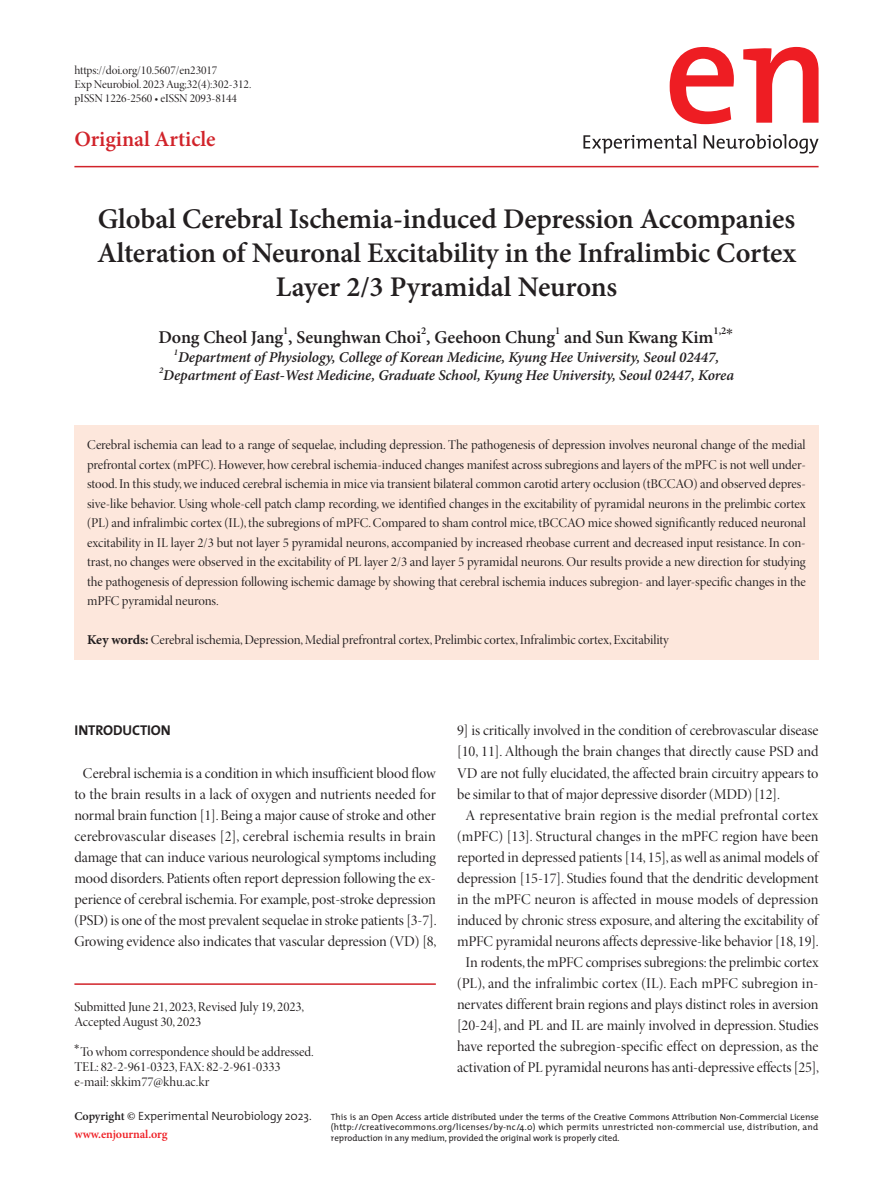
<style>
.page{position:relative;width:893px;height:1191px;background:#fff}
.page>*{position:absolute;margin:0;border:0;box-sizing:border-box;transform-origin:0 0}
.t1{font:600 28.5px/34.2px "Minion Pro";letter-spacing:-.005em;color:#231f20;text-align:center}
.t2{font:600 21.75px "Minion Pro";letter-spacing:-.005em;color:#d1232a}
.t3{font:600 18px "Minion Pro";letter-spacing:-.005em;color:#231f20}
.t4{font:15px/21px "Minion Pro Disp";letter-spacing:-.005em;color:#231f20;text-align:center}
.t5{font:italic 600 15px "Minion Pro";letter-spacing:-.01em;color:#231f20}
.t6{font:15px "Minion Pro Disp";letter-spacing:.015em;color:#231f20}
.t7{font:700 14.25px "The Mix";letter-spacing:-.005em;color:#231f20}
.t8{font:13.5px/19.5px "Minion Pro Disp";letter-spacing:-.005em;color:#231f20}
.t9{font:12px/14.4px "Minion Pro Disp";letter-spacing:-.005em;color:#231f20}
.t10{font:300 12px "The Mix";letter-spacing:-.005em;color:#231f20}
.t11{font:600 12px "Minion Pro";letter-spacing:-.005em;color:#ee1d23}
.t12{font:600 10.5px "Minion Pro";color:#231f20}
.t13{font:9px/10.8px "The Mix";letter-spacing:-.005em;color:#231f20;text-align:justify}
.t14{font:italic 600 8.7px "Minion Pro";color:#231f20}
.s1{font-family:"Modern";font-weight:400;font-size:18px}
.s2{font-family:"Minion Pro";font-weight:700}
.s3{font-family:"Minion Pro";font-weight:600}
</style>
<div class="page">
<hr style="left:74px;top:166px;width:745px;height:1px;background:#d1232a">
<svg style="left:670px;top:47px;width:149px;height:77px"></svg>
<svg style="left:583px;top:134px;width:236px;height:19px"></svg>
<div style="left:74px;top:425px;width:745px;height:234px;background:#fde7dc"></div>
<hr style="left:74px;top:983px;width:362px;height:1px;background:#d1232a">
<p class="t9" style="left:74px;top:63px;width:179px">https://doi.org/10.5607/en23017<br>Exp Neurobiol. 2023 Aug;32(4):302-312. pISSN 1226-2560 • eISSN 2093-8144</p>
<h2 class="t2" style="left:74px;top:123px;width:143px">Original Article</h2>
<h1 class="t1" style="left:97px;top:201px;width:700px">Global Cerebral Ischemia-induced Depression Accompanies<br>Alteration of Neuronal Excitability in the Infralimbic Cortex<br>Layer 2/3 Pyramidal Neurons</h1>
<p class="t3" style="left:158px;top:325px;width:398px">Dong Cheol Jang , Seunghwan Choi , Geehoon Chung</p>
<p class="t12" style="left:283px;top:324px;width:7px">1</p>
<p class="t12" style="left:421px;top:324px;width:7px">2</p>
<p class="t12" style="left:555px;top:324px;width:7px">1</p>
<p class="t3" style="left:564px;top:325px;width:151px">and Sun Kwang Kim</p>
<p class="t12" style="left:714px;top:324px;width:22px">1,2<span class="s1">*</span></p>
<p class="t14" style="left:174px;top:346px;width:6px">1</p>
<p class="t5" style="left:178px;top:347px;width:543px">Department of Physiology, College of Korean Medicine, Kyung Hee University, Seoul 02447,</p>
<p class="t14" style="left:159px;top:364px;width:6px">2</p>
<p class="t5" style="left:163px;top:365px;width:572px">Department of East-West Medicine, Graduate School, Kyung Hee University, Seoul 02447, Korea</p>
<p class="t8" style="left:87px;top:435px;width:720px;text-align:justify">Cerebral ischemia can lead to a range of sequelae, including depression. The pathogenesis of depression involves neuronal change of the medial prefrontal cortex (mPFC). However, how cerebral ischemia-induced changes manifest across subregions and layers of the mPFC is not well under&shy;stood. In this study, we induced cerebral ischemia in mice via transient bilateral common carotid artery occlusion (tBCCAO) and observed depres&shy;sive-like behavior. Using whole-cell patch clamp recording, we identified changes in the excitability of pyramidal neurons in the prelimbic cortex (PL) and infralimbic cortex (IL), the subregions of mPFC. Compared to sham control mice, tBCCAO mice showed significantly reduced neuronal excitability in IL layer 2/3 but not layer 5 pyramidal neurons, accompanied by increased rheobase current and decreased input resistance. In con&shy;trast, no changes were observed in the excitability of PL layer 2/3 and layer 5 pyramidal neurons. Our results provide a new direction for studying the pathogenesis of depression following ischemic damage by showing that cerebral ischemia induces subregion- and layer-specific changes in the mPFC pyramidal neurons.</p>
<p class="t8" style="left:87px;top:630px;width:583px"><span class="s2">Key words:</span> Cerebral ischemia, Depression, Medial prefrontral cortex, Prelimbic cortex, Infralimbic cortex, Excitability</p>
<p class="t4" style="left:457px;top:720px;width:363px">9] is critically involved in the condition of cerebrovascular disease</p>
<p class="t4" style="left:457px;top:741px;width:363px">[10, 11]. Although the brain changes that directly cause PSD and</p>
<p class="t4" style="left:457px;top:762px;width:363px">VD are not fully elucidated, the affected brain circuitry appears to</p>
<p class="t4" style="left:457px;top:783px;width:324px">be similar to that of major depressive disorder (MDD) [12].</p>
<p class="t6" style="left:466px;top:805px;width:354px">A representative brain region is the medial prefrontal cortex</p>
<p class="t4" style="left:457px;top:825px;width:363px">(mPFC) [13]. Structural changes in the mPFC region have been</p>
<p class="t4" style="left:457px;top:846px;width:362px">reported in depressed patients [14, 15], as well as animal models of</p>
<p class="t4" style="left:457px;top:867px;width:363px">depression [15-17]. Studies found that the dendritic development</p>
<p class="t4" style="left:457px;top:888px;width:363px">in the mPFC neuron is affected in mouse models of depression</p>
<p class="t4" style="left:457px;top:909px;width:362px">induced by chronic stress exposure, and altering the excitability of</p>
<p class="t4" style="left:457px;top:930px;width:363px">mPFC pyramidal neurons affects depressive-like behavior [18, 19].</p>
<p class="t4" style="left:466px;top:951px;width:354px">In rodents, the mPFC comprises subregions: the prelimbic cortex</p>
<p class="t4" style="left:457px;top:972px;width:363px">(PL), and the infralimbic cortex (IL). Each mPFC subregion in-</p>
<p class="t4" style="left:457px;top:993px;width:363px">nervates different brain regions and plays distinct roles in aversion</p>
<p class="t4" style="left:457px;top:1014px;width:363px">[20-24], and PL and IL are mainly involved in depression. Studies</p>
<p class="t4" style="left:457px;top:1035px;width:363px">have reported the subregion-specific effect on depression, as the</p>
<p class="t4" style="left:457px;top:1056px;width:364px">activation of PL pyramidal neurons has anti-depressive effects [25],</p>
<p class="t7" style="left:74px;top:718px;width:98px">INTRODUCTION</p>
<p class="t4" style="left:74px;top:762px;width:364px">Cerebral ischemia is a condition in which insufficient blood flow to the brain results in a lack of oxygen and nutrients needed for normal brain function [1]. Being a major cause of stroke and other cerebrovascular diseases [2], cerebral ischemia results in brain damage that can induce various neurological symptoms including mood disorders. Patients often report depression following the ex&shy;perience of cerebral ischemia. For example, post-stroke depression (PSD) is one of the most prevalent sequelae in stroke patients [3-7].<br>Growing evidence also indicates that vascular depression (VD) [8,</p>
<p class="t8" style="left:74px;top:1000px;width:231px;line-height:15px">Submitted June 21, 2023, Revised July 19, 2023,<br>Accepted August 30, 2023</p>
<p class="t8" style="left:74px;top:1045px;width:241px;line-height:15px"><sup>*</sup>To whom correspondence should be addressed.<br>TEL: 82-2-961-0323, FAX: 82-2-961-0333 e-mail: skkim77@khu.ac.kr</p>
<p class="t10" style="left:74px;top:1106px;width:239px"><span class="s3">Copyright ©</span> Experimental Neurobiology 2023.</p>
<p class="t11" style="left:74px;top:1126px;width:95px">www.enjournal.org</p>
<p class="t13" style="left:331px;top:1110px;width:489px">This is an Open Access article distributed under the terms of the Creative Commons Attribution Non-Commercial License (http://creativecommons.org/licenses/by-nc/4.0) which permits unrestricted non-commercial use, distribution, and reproduction in any medium, provided the original work is properly cited.</p>
</div>
